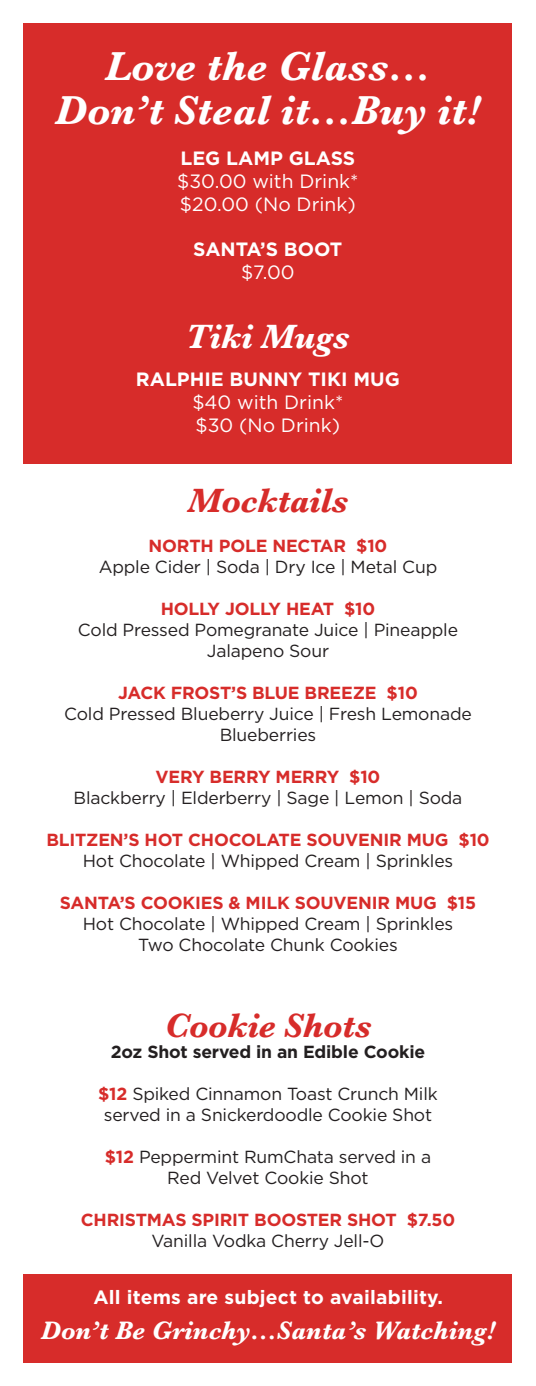
<style>
.page{position:relative;width:536px;height:1386px;background:#fff}
.page>*{position:absolute;margin:0;border:0;box-sizing:border-box;transform-origin:0 0}
.t1{font:italic 700 42px/43.8px "Baskerville";color:#fff;text-align:center}
.t2{font:italic 700 35px "Baskerville";letter-spacing:-.01em;color:#d72c2a}
.t3{font:italic 700 35px "Baskerville";letter-spacing:-.01em;color:#fff}
.t4{font:italic 700 26.25px "Baskerville";color:#fff}
.t5{font:700 19.25px "Gotham";color:#fff}
.t6{font:19.25px/22.8px "Gotham";color:#fff}
.t7{font:17.5px/21px "Gotham";letter-spacing:-.01em;color:#231f20;text-align:center}
.t8{font:700 17.5px "Gotham";letter-spacing:-.01em;color:#d72c2a}
.t9{font:700 17.5px "Gotham";letter-spacing:-.01em;color:#231f20}
.s1{font-weight:700;color:#d72c2a}
</style>
<div class="page">
<div style="left:24px;top:24px;width:488px;height:440px;background:#d72c2a"></div>
<div style="left:24px;top:1274px;width:488px;height:88px;background:#d72c2a"></div>
<h1 class="t1" style="left:55px;top:44px;width:427px">Love the Glass…<br>Don’t Steal it…Buy it!</h1>
<p class="t5" style="left:180px;top:146px;width:176px">LEG LAMP GLASS</p>
<p class="t6" style="left:177px;top:169px;width:183px">$30.00 with Drink* $20.00 (No Drink)</p>
<p class="t5" style="left:193px;top:237px;width:150px">SANTA’S BOOT</p>
<p class="t6" style="left:241px;top:260px;width:55px">$7.00</p>
<h2 class="t3" style="left:186px;top:312px;width:165px">Tiki Mugs</h2>
<p class="t5" style="left:136px;top:367px;width:265px">RALPHIE BUNNY TIKI MUG</p>
<p class="t6" style="left:192px;top:390px;width:152px">$40 with Drink* $30 (No Drink)</p>
<h2 class="t2" style="left:187px;top:476px;width:162px">Mocktails</h2>
<p class="t8" style="left:148px;top:535px;width:240px">NORTH POLE NECTAR $10</p>
<p class="t7" style="left:99px;top:556px;width:340px">Apple Cider | Soda | Dry Ice | Metal Cup</p>
<p class="t8" style="left:161px;top:598px;width:216px">HOLLY JOLLY HEAT $10</p>
<p class="t7" style="left:78px;top:619px;width:381px">Cold Pressed Pomegranate Juice | Pineapple<br>Jalapeno Sour</p>
<p class="t8" style="left:118px;top:682px;width:301px">JACK FROST’S BLUE BREEZE $10</p>
<p class="t7" style="left:64px;top:703px;width:409px">Cold Pressed Blueberry Juice | Fresh Lemonade<br>Blueberries</p>
<p class="t8" style="left:155px;top:766px;width:226px">VERY BERRY MERRY $10</p>
<p class="t7" style="left:74px;top:787px;width:390px">Blackberry | Elderberry | Sage | Lemon | Soda</p>
<p class="t8" style="left:46px;top:829px;width:444px">BLITZEN’S HOT CHOCOLATE SOUVENIR MUG $10</p>
<p class="t7" style="left:83px;top:850px;width:372px">Hot Chocolate | Whipped Cream | Sprinkles</p>
<p class="t8" style="left:60px;top:892px;width:418px">SANTA’S COOKIES &amp; MILK SOUVENIR MUG $15</p>
<p class="t7" style="left:83px;top:913px;width:372px">Hot Chocolate | Whipped Cream | Sprinkles<br>Two Chocolate Chunk Cookies</p>
<h2 class="t2" style="left:164px;top:1002px;width:208px">Cookie Shots</h2>
<p class="t9" style="left:111px;top:1040px;width:316px">2oz Shot served in an Edible Cookie</p>
<p class="t7" style="left:98px;top:1083px;width:341px"><span class="s1">$12</span> Spiked Cinnamon Toast Crunch Milk served in a Snickerdoodle Cookie Shot</p>
<p class="t7" style="left:105px;top:1146px;width:328px"><span class="s1">$12</span> Peppermint RumChata served in a<br>Red Velvet Cookie Shot</p>
<p class="t8" style="left:81px;top:1208px;width:375px">CHRISTMAS SPIRIT BOOSTER SHOT $7.50</p>
<p class="t7" style="left:151px;top:1230px;width:234px">Vanilla Vodka Cherry Jell-O</p>
<p class="t5" style="left:93px;top:1285px;width:351px">All items are subject to availability.</p>
<h3 class="t4" style="left:41px;top:1312px;width:456px">Don’t Be Grinchy…Santa’s Watching!</h3>
</div>
